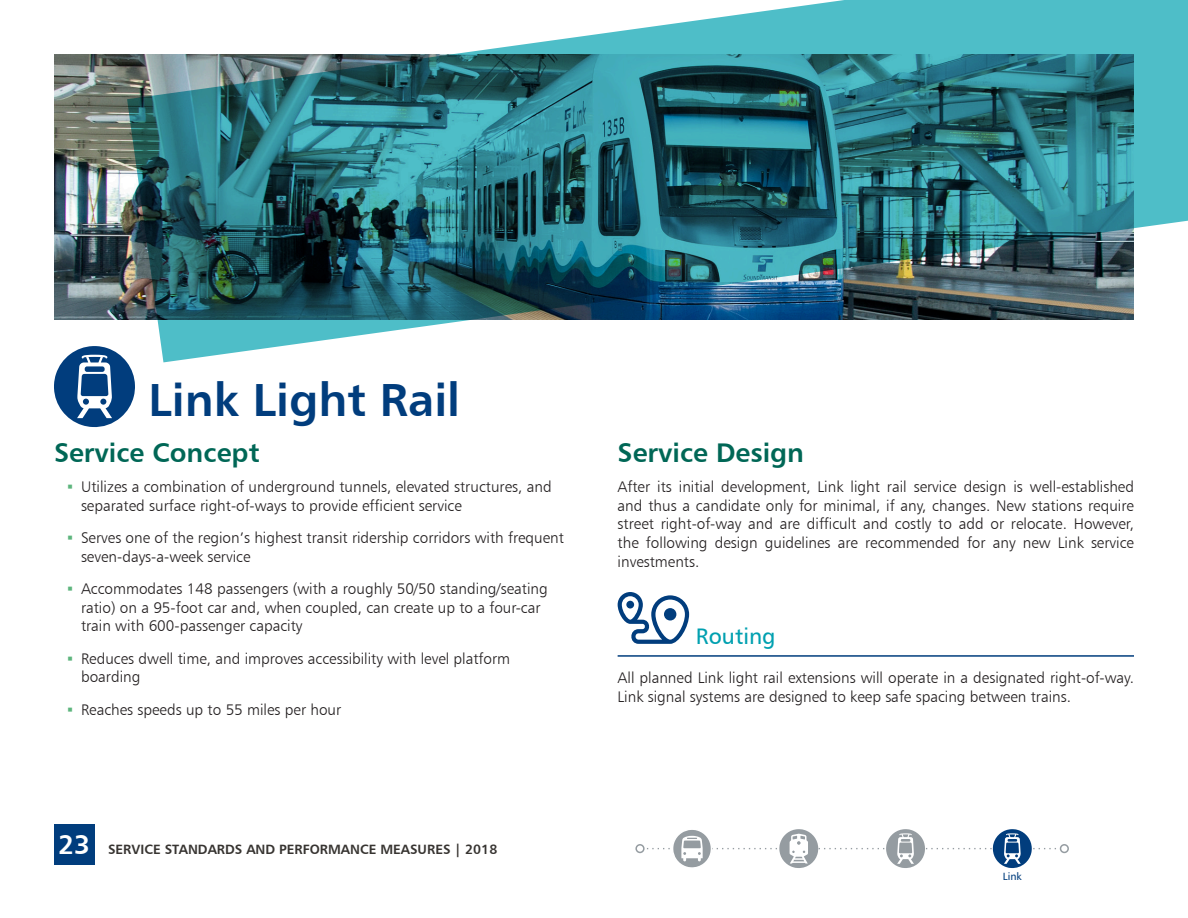
<style>
.page{position:relative;width:1188px;height:918px;background:#fff}
.page>*{position:absolute;margin:0;border:0;box-sizing:border-box;transform-origin:0 0}
.Head01_ST_span{font:46.5px "Humanist 777 BT Bold B";color:#013d7d}
.Head02_ST{font:27px "Humanist 777 BT Bold B";color:#006756}
.Head03_ST_svc_guidel{font:22.5px "Humanist 777 BT Roman B";color:#00a0b0}
.Body_Main_ST{font:15.3px/18.8px "Humanist 777 BT Light B";color:#231f20}
.t1{font:13.5px "Humanist 777 BT Bold B";color:#373431}
.t2{font:10.5px "Humanist 777 BT Roman B";color:#013d7d}
.s1{font-family:"Arial Unicode MS";font-size:9px;color:#5db57d}
.s2{font-size:27px;color:#fff}
</style>
<div class="page">
<div style="left:54px;top:824px;width:40px;height:40px;background:#013d7d"></div>
<img style="left:54px;top:54px;width:73px;height:266px">
<img style="left:127px;top:0;width:1061px;height:362px">
<hr style="left:618px;top:655px;width:516px;height:2px;background:#013d7d">
<svg style="left:618px;top:592px;width:71px;height:52px"></svg>
<svg style="left:54px;top:346px;width:81px;height:81px"></svg>
<svg style="left:637px;top:829px;width:428px;height:39px"></svg>
<div style="left:636px;top:845px;width:8px;height:7px;background:#fff;border-radius:50%"></div>
<div style="left:635px;top:844px;width:10px;height:9px;border:2px solid #959ca1;border-radius:50%"></div>
<div style="left:1061px;top:845px;width:7px;height:7px;background:#fff;border-radius:50%"></div>
<div style="left:1060px;top:844px;width:9px;height:9px;border:2px solid #959ca1;border-radius:50%"></div>
<p class="Head01_ST_span" style="left:148px;top:370px;width:313px">Link Light Rail</p>
<p class="Head02_ST" style="left:54px;top:435px;width:207px">Service Concept</p>
<p class="Body_Main_ST" style="left:81px;top:477px;width:472px;text-indent:-14px"><span class="s1">■</span> Utilizes a combination of underground tunnels, elevated structures, and separated surface right-of-ways to provide efficient service</p>
<p class="Body_Main_ST" style="left:81px;top:528px;width:485px;text-indent:-14px"><span class="s1">■</span> Serves one of the region’s highest transit ridership corridors with frequent seven-days-a-week service</p>
<p class="Body_Main_ST" style="left:81px;top:579px;width:468px;text-indent:-14px"><span class="s1">■</span> Accommodates 148 passengers (with a roughly 50/50 standing/seating ratio) on a 95-foot car and, when coupled, can create up to a four-car train with 600-passenger capacity</p>
<p class="Body_Main_ST" style="left:81px;top:649px;width:431px;text-indent:-14px"><span class="s1">■</span> Reduces dwell time, and improves accessibility with level platform boarding</p>
<p class="Body_Main_ST" style="left:68px;top:700px;width:275px"><span class="s1">■</span> Reaches speeds up to 55 miles per hour</p>
<p class="t1" style="left:58px;top:841px;width:441px"><span class="s2">23</span> SERVICE STANDARDS AND PERFORMANCE MEASURES | 2018</p>
<p class="Head02_ST" style="left:618px;top:435px;width:188px">Service Design</p>
<p class="Body_Main_ST" style="left:618px;top:477px;width:518px;text-align:justify">After its initial development, Link light rail service design is well-established and thus a candidate only for minimal, if any, changes. New stations require street right-of-way and are difficult and costly to add or relocate. However, the following design guidelines are recommended for any new Link service investments.</p>
<p class="Head03_ST_svc_guidel" style="left:696px;top:622px;width:81px">Routing</p>
<p class="Body_Main_ST" style="left:618px;top:668px;width:518px">All planned Link light rail extensions will operate in a designated right-of-way.<br>Link signal systems are designed to keep safe spacing between trains.</p>
<p class="t2" style="left:1003px;top:870px;width:20px">Link</p>
</div>
